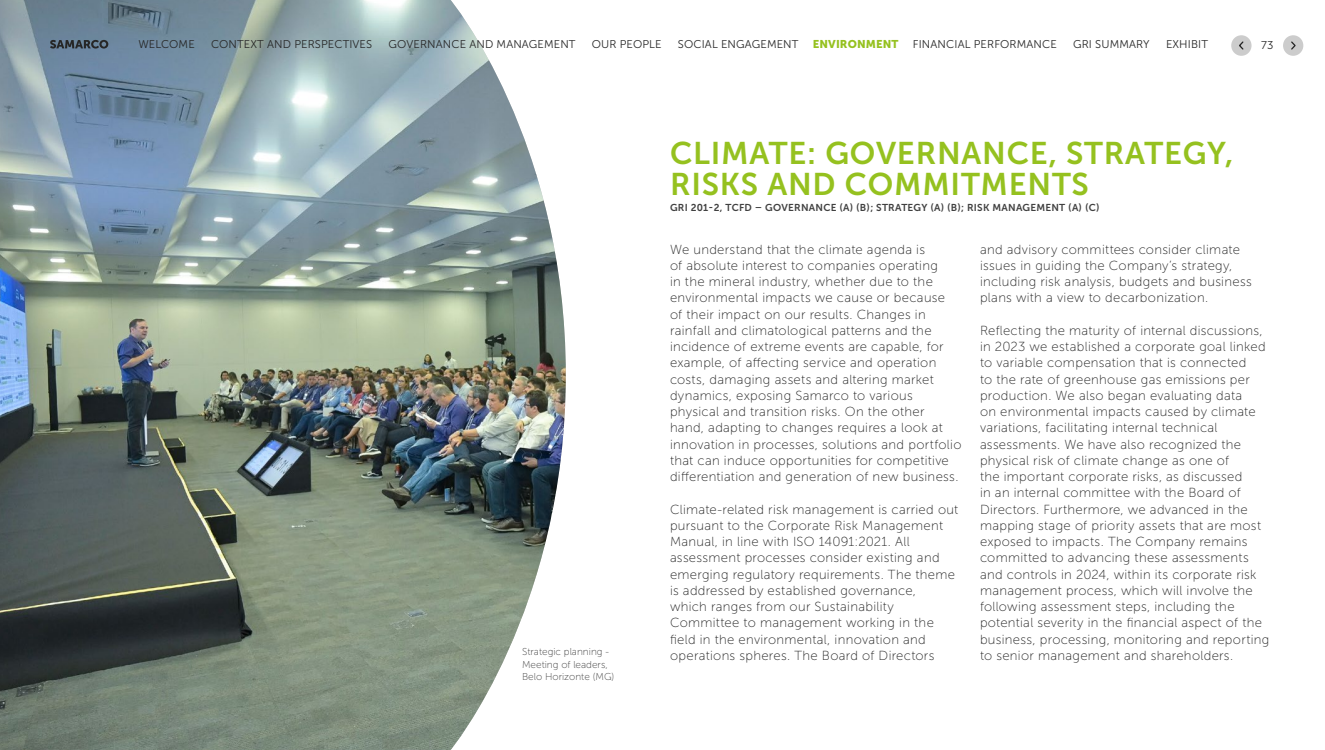
<style>
.page{position:relative;width:1325px;height:750px;background:#fff}
.page>*{position:absolute;margin:0;border:0;box-sizing:border-box;transform-origin:0 0}
.t1{font:31.25px/31.2px "Museo Sans 700";letter-spacing:.025em;color:#95c11f}
.t2{font:13.12px/16.2px "Museo Sans 100";letter-spacing:.025em;color:#262626}
.t3{font:11.25px "Museo Sans 300";letter-spacing:.01em;color:#262626}
.t4{font:11.25px "Museo Sans 900";letter-spacing:.01em;color:#95c11f}
.t5{font:10px "Museo Sans 700";letter-spacing:.025em;color:#404040}
.t6{font:10px/12.5px "Museo Sans 100";color:#404040}
</style>
<div class="page">
<img style="left:0;top:0;width:566px;height:750px">
<div style="left:1283px;top:35px;width:20px;height:21px;background:#ccc;border-radius:50%"></div>
<svg style="left:1291px;top:41px;width:5px;height:9px"></svg>
<div style="left:1231px;top:35px;width:21px;height:21px;background:#ccc;border-radius:50%"></div>
<svg style="left:1239px;top:41px;width:5px;height:9px"></svg>
<svg style="left:50px;top:40px;width:58px;height:9px"></svg>
<p class="t3" style="left:138px;top:39px;width:58px">WELCOME</p>
<p class="t3" style="left:211px;top:39px;width:163px">CONTEXT AND PERSPECTIVES</p>
<p class="t3" style="left:388px;top:39px;width:189px">GOVERNANCE AND MANAGEMENT</p>
<p class="t3" style="left:592px;top:39px;width:71px">OUR PEOPLE</p>
<p class="t3" style="left:678px;top:39px;width:122px">SOCIAL ENGAGEMENT</p>
<p class="t4" style="left:813px;top:38px;width:87px">ENVIRONMENT</p>
<p class="t3" style="left:913px;top:39px;width:145px">FINANCIAL PERFORMANCE</p>
<p class="t3" style="left:1073px;top:39px;width:78px">GRI SUMMARY</p>
<p class="t3" style="left:1166px;top:39px;width:43px">EXHIBIT</p>
<p class="t3" style="left:1261px;top:39px;width:14px">73</p>
<p class="t6" style="left:522px;top:645px;width:94px">Strategic planning -<br>Meeting of leaders,<br>Belo Horizonte (MG)</p>
<h1 class="t1" style="left:670px;top:138px;width:565px">CLIMATE: GOVERNANCE, STRATEGY,<br>RISKS AND COMMITMENTS</h1>
<p class="t5" style="left:670px;top:202px;width:431px">GRI 201-2, TCFD – GOVERNANCE (A) (B); STRATEGY (A) (B); RISK MANAGEMENT (A) (C)</p>
<p class="t2" style="left:980px;top:241px;width:273px">and advisory committees consider climate issues in guiding the Company’s strategy, including risk analysis, budgets and business plans with a view to decarbonization.</p>
<p class="t2" style="left:980px;top:323px;width:291px">Reflecting the maturity of internal discussions, in 2023 we established a corporate goal linked to variable compensation that is connected<br>to the rate of greenhouse gas emissions per production. We also began evaluating data<br>on environmental impacts caused by climate variations, facilitating internal technical assessments. We have also recognized the physical risk of climate change as one of<br>the important corporate risks, as discussed<br>in an internal committee with the Board of Directors. Furthermore, we advanced in the mapping stage of priority assets that are most exposed to impacts. The Company remains committed to advancing these assessments and controls in 2024, within its corporate risk management process, which will involve the following assessment steps, including the potential severity in the financial aspect of the business, processing, monitoring and reporting to senior management and shareholders.</p>
<p class="t2" style="left:670px;top:241px;width:293px">We understand that the climate agenda is<br>of absolute interest to companies operating<br>in the mineral industry, whether due to the environmental impacts we cause or because<br>of their impact on our results. Changes in rainfall and climatological patterns and the incidence of extreme events are capable, for example, of affecting service and operation costs, damaging assets and altering market dynamics, exposing Samarco to various physical and transition risks. On the other hand, adapting to changes requires a look at innovation in processes, solutions and portfolio that can induce opportunities for competitive differentiation and generation of new business.</p>
<p class="t2" style="left:670px;top:501px;width:290px">Climate-related risk management is carried out pursuant to the Corporate Risk Management Manual, in line with ISO 14091:2021. All assessment processes consider existing and emerging regulatory requirements. The theme is addressed by established governance,<br>which ranges from our Sustainability Committee to management working in the field in the environmental, innovation and operations spheres. The Board of Directors</p>
</div>
